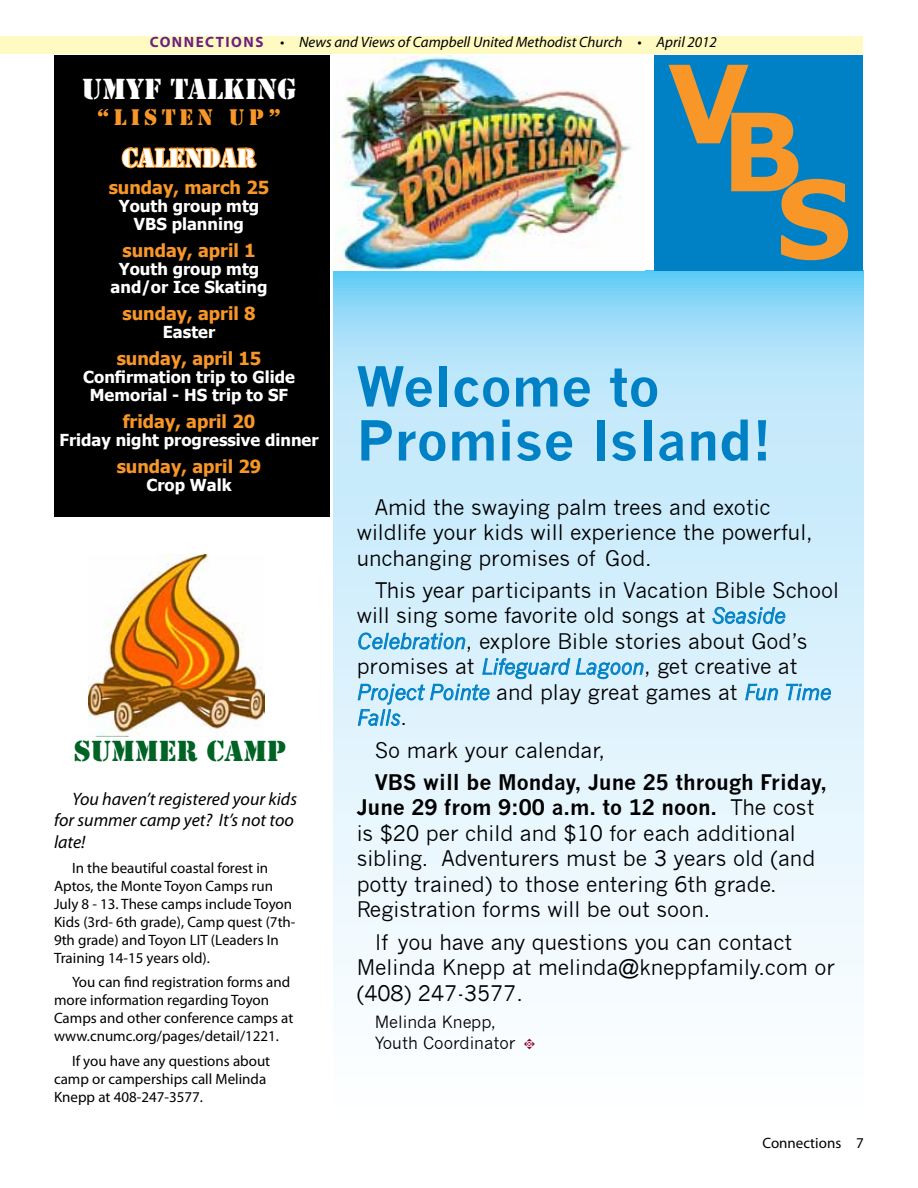
<style>
.page{position:relative;width:918px;height:1188px;background:#fff}
.page>*{position:absolute;margin:0;border:0;box-sizing:border-box;transform-origin:0 0}
.t1{font:700 108px/91.5px "Verdana";color:#f89728}
.t2{font:700 54px/54px "News Gothic";color:#0081c6}
.t3{font:27px "Stencil Std";color:#fff}
.t4{font:27px "Stencil Std";color:#006325}
.t5{font:24px "Stencil Std";color:#fff}
.t6{font:21px/25.5px "News Gothic";color:#000}
.t7{font:21px "Stencil Std";letter-spacing:.2em;color:#f89728}
.t8{font:700 18px "Tahoma";color:#f89728}
.t9{font:italic 18px/21.6px "Myriad Pro";color:#000}
.t10{font:700 16.5px/18px "Tahoma";color:#fff;text-align:center}
.t11{font:16.5px/21px "News Gothic";color:#000}
.t12{font:15px/18px "Myriad Pro";color:#000}
.t13{font:italic 15px "Myriad Pro";color:#000}
.s1{font-weight:700;font-style:normal;color:#6c217f}
.s2{font-style:italic;color:#0081c6}
.s3{font-weight:700}
.s4{font-family:"Type Embellishments One Let Plain";font-size:15px;color:#820024}
</style>
<div class="page">
<div style="left:0;top:36px;width:863px;height:18px;background:#fffac2"></div>
<svg style="left:333px;top:271px;width:531px;height:705px;background:#d0edfb"></svg>
<div style="left:54px;top:55px;width:276px;height:461px;background:#000"></div>
<svg style="left:121px;top:147px;width:136px;height:22px"></svg>
<svg style="left:712px;top:607px;width:74px;height:17px"></svg>
<svg style="left:358px;top:632px;width:108px;height:18px;background:#93ccea"></svg>
<svg style="left:745px;top:683px;width:33px;height:18px"></svg>
<svg style="left:786px;top:683px;width:45px;height:18px"></svg>
<svg style="left:357px;top:658px;width:287px;height:68px;background:#c7e7f7"></svg>
<img style="left:89px;top:554px;width:175px;height:182px">
<img style="left:334px;top:55px;width:297px;height:216px">
<div style="left:654px;top:55px;width:209px;height:216px;background:#0081c6"></div>
<p class="t13" style="left:150px;top:33px;width:569px"><span class="s1">CONNECTIONS</span> • News and Views of Campbell United Methodist Church • April 2012</p>
<p class="t3" style="left:82px;top:72px;width:216px">UMYF Talking</p>
<p class="t7" style="left:96px;top:103px;width:187px">“LISTEN UP”</p>
<p class="t5" style="left:122px;top:142px;width:135px">CALENDAR</p>
<p class="t8" style="left:109px;top:176px;width:162px">sunday, march 25</p>
<p class="t10" style="left:119px;top:196px;width:142px">Youth group mtg<br>VBS planning</p>
<p class="t8" style="left:122px;top:239px;width:135px">sunday, april 1</p>
<p class="t10" style="left:111px;top:259px;width:158px">Youth group mtg and/or Ice Skating</p>
<p class="t8" style="left:122px;top:302px;width:135px">sunday, april 8</p>
<p class="t10" style="left:163px;top:322px;width:54px">Easter</p>
<p class="t8" style="left:117px;top:347px;width:146px">sunday, april 15</p>
<p class="t10" style="left:83px;top:367px;width:213px">Confirmation trip to Glide<br>Memorial - HS trip to SF</p>
<p class="t8" style="left:123px;top:410px;width:134px">friday, april 20</p>
<p class="t10" style="left:59px;top:430px;width:261px">Friday night progressive dinner</p>
<p class="t8" style="left:117px;top:455px;width:146px">sunday, april 29</p>
<p class="t10" style="left:146px;top:475px;width:87px">Crop Walk</p>
<h1 class="t1" style="left:775px;top:80px;width:78px;text-indent:-108px">VB<br>S</h1>
<h2 class="t2" style="left:357px;top:359px;width:417px">Welcome to<br>Promise Island!</h2>
<p class="t6" style="left:357px;top:494px;width:458px;text-indent:18px">Amid the swaying palm trees and exotic wildlife your kids will experience the powerful, unchanging promises of God.</p>
<p class="t6" style="left:357px;top:577px;width:484px;text-indent:18px">This year participants in Vacation Bible School will sing some favorite old songs at <span class="s2">Seaside Celebration</span>, explore Bible stories about God’s promises at <span class="s2">Lifeguard Lagoon</span>, get creative at <span class="s2">Project Pointe</span> and play great games at <span class="s2">Fun Time Falls</span>.</p>
<p class="t6" style="left:375px;top:737px;width:232px">So mark your calendar,</p>
<p class="t6" style="left:357px;top:770px;width:472px;text-indent:18px"><span class="s3">VBS will be Monday, June 25 through Friday, June 29 from 9:00 a.m. to 12 noon.</span> The cost is $20 per child and $10 for each additional sibling. Adventurers must be 3 years old (and potty trained) to those entering 6th grade.<br>Registration forms will be out soon.</p>
<p class="t6" style="left:357px;top:929px;width:480px;text-indent:18px">If you have any questions you can contact<br>Melinda Knepp at melinda@kneppfamily.com or (408) 247-3577.</p>
<p class="t11" style="left:375px;top:1012px;width:162px">Melinda Knepp,<br>Youth Coordinator <span class="s4">t</span></p>
<p class="t4" style="left:74px;top:734px;width:214px">SUMMER CAMP</p>
<p class="t9" style="left:54px;top:787px;width:245px;text-indent:18px">You haven’t registered your kids for summer camp yet? It’s not too late!</p>
<p class="t12" style="left:54px;top:858px;width:243px;text-indent:18px">In the beautiful coastal forest in Aptos, the Monte Toyon Camps run July 8 - 13. These camps include Toyon Kids (3rd- 6th grade), Camp quest (7th-9th grade) and Toyon LIT (Leaders In Training 14-15 years old).</p>
<p class="t12" style="left:54px;top:973px;width:241px;text-indent:18px">You can find registration forms and more information regarding Toyon Camps and other conference camps at www.cnumc.org/pages/detail/1221.</p>
<p class="t12" style="left:54px;top:1052px;width:218px;text-indent:18px">If you have any questions about camp or camperships call Melinda<br>Knepp at 408-247-3577.</p>
<p class="t12" style="left:762px;top:1134px;width:103px">Connections 7</p>
</div>
